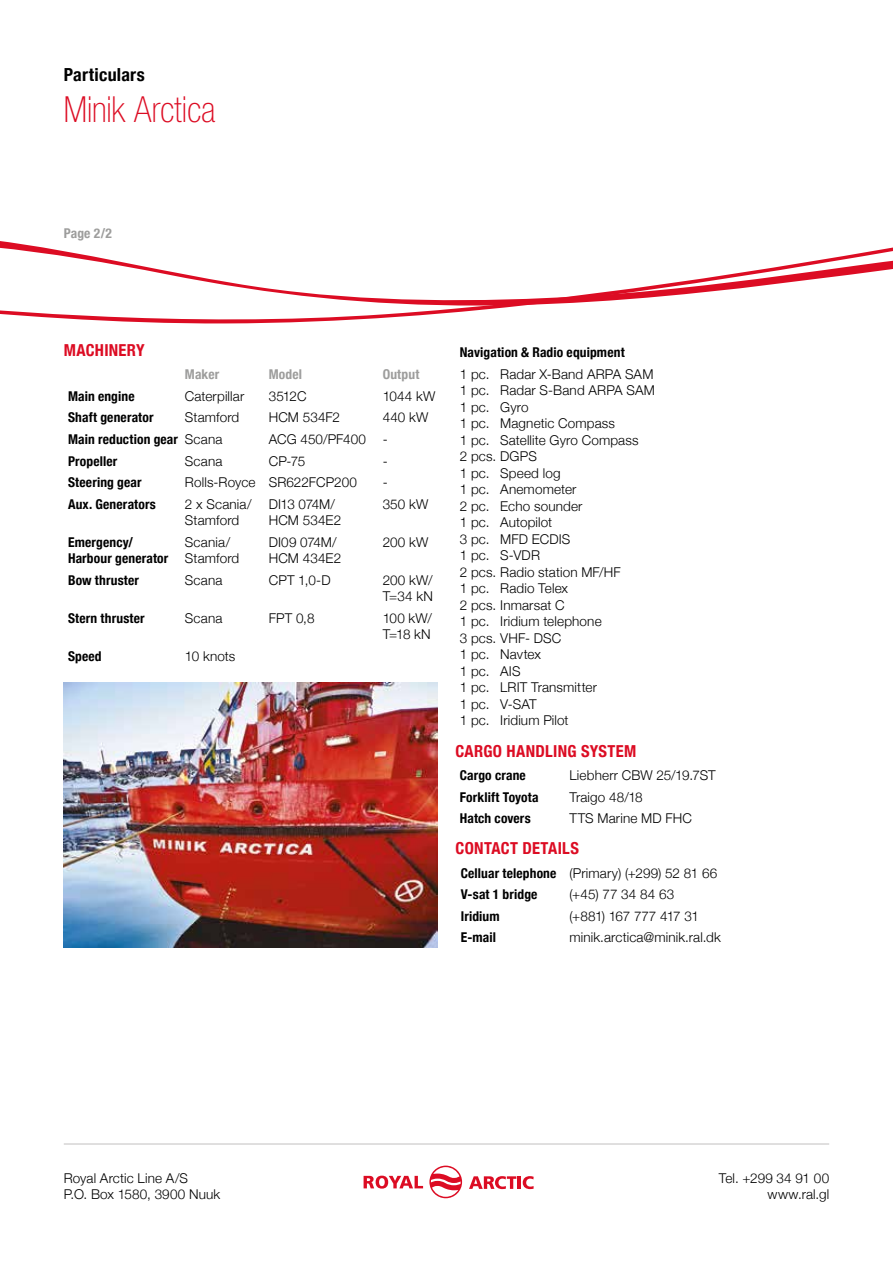
<style>
.page{position:relative;width:893px;height:1263px;background:#fff}
.page>*{position:absolute;margin:0;border:0;box-sizing:border-box;transform-origin:0 0}
.t1{font:100 condensed 36px "Helvetica Neue";letter-spacing:-.005em;color:#dc0c23}
.t2{font:700 condensed 18px "Helvetica Neue";letter-spacing:.02em;color:#000}
.t3{font:700 condensed 16.5px "Helvetica Neue";letter-spacing:.02em;color:#dc0c23}
.t4{font:300 13.5px/16.5px "Helvetica Neue";letter-spacing:.01em;color:#000}
.t5{font:700 condensed 13.5px/16.5px "Helvetica Neue";letter-spacing:.01em;color:#000}
.t6{font:700 condensed 13.5px "Helvetica Neue";letter-spacing:.01em;color:#9d9d9c}
.t7{font:300 13.5px "Helvetica Neue";letter-spacing:-.035em;color:#000}
.s1{font-weight:300;font-stretch:normal}
</style>
<div class="page">
<svg style="left:429px;top:1165px;width:33px;height:33px"></svg>
<svg style="left:364px;top:1175px;width:59px;height:13px"></svg>
<svg style="left:469px;top:1176px;width:65px;height:13px"></svg>
<hr style="left:64px;top:1144px;width:765px;height:1px;background:#c1c0c0">
<svg style="left:0;top:241px;width:893px;height:83px"></svg>
<img style="left:64px;top:682px;width:373px;height:265px">
<h2 class="t2" style="left:64px;top:60px;width:82px">Particulars</h2>
<h1 class="t1" style="left:64px;top:89px;width:153px">Minik Arctica</h1>
<p class="t6" style="left:64px;top:222px;width:50px">Page 2/2</p>
<p class="t3" style="left:64px;top:336px;width:22px">Machin</p>
<p class="t3" style="left:119px;top:336px;width:26px">ery</p>
<p class="t6" style="left:185px;top:363px;width:36px">Maker</p>
<p class="t6" style="left:269px;top:363px;width:35px">Model</p>
<p class="t6" style="left:383px;top:363px;width:38px">Output</p>
<p class="t5" style="left:68px;top:387px;width:68px">Main engine</p>
<p class="t4" style="left:185px;top:387px;width:61px">Caterpillar</p>
<p class="t4" style="left:269px;top:387px;width:39px">3512C</p>
<p class="t4" style="left:383px;top:387px;width:54px">1044 kW</p>
<p class="t5" style="left:68px;top:408px;width:87px">Shaft generator</p>
<p class="t4" style="left:185px;top:409px;width:56px">Stamford</p>
<p class="t4" style="left:269px;top:409px;width:73px">HCM 534F2</p>
<p class="t4" style="left:383px;top:409px;width:47px">440 kW</p>
<p class="t5" style="left:68px;top:430px;width:156px">Main reduction gear <span class="s1">Scana</span></p>
<p class="t4" style="left:269px;top:430px;width:120px">ACG 450/PF400 -</p>
<p class="t5" style="left:68px;top:451px;width:51px">Propeller</p>
<p class="t4" style="left:185px;top:452px;width:39px">Scana</p>
<p class="t4" style="left:269px;top:452px;width:38px">CP-75</p>
<p class="t4" style="left:383px;top:452px;width:6px">-</p>
<p class="t5" style="left:68px;top:473px;width:75px">Steering gear</p>
<p class="t4" style="left:185px;top:473px;width:174px">Rolls-Royce SR622FCP200</p>
<p class="t4" style="left:383px;top:473px;width:6px">-</p>
<p class="t5" style="left:68px;top:495px;width:89px">Aux. Generators</p>
<p class="t4" style="left:185px;top:495px;width:68px">2 x Scania/<br>Stamford</p>
<p class="t4" style="left:269px;top:495px;width:74px">DI13 074M/<br>HCM 534E2</p>
<p class="t4" style="left:383px;top:495px;width:47px">350 kW</p>
<p class="t5" style="left:68px;top:533px;width:102px">Emergency/<br>Harbour generator</p>
<p class="t4" style="left:185px;top:533px;width:56px">Scania/<br>Stamford</p>
<p class="t4" style="left:269px;top:533px;width:74px">DI09 074M/<br>HCM 434E2</p>
<p class="t4" style="left:383px;top:533px;width:47px">200 kW</p>
<p class="t5" style="left:68px;top:571px;width:72px">Bow thruster</p>
<p class="t4" style="left:185px;top:571px;width:39px">Scana</p>
<p class="t4" style="left:269px;top:571px;width:63px">CPT 1,0-D</p>
<p class="t4" style="left:383px;top:571px;width:52px">200 kW/<br>T=34 kN</p>
<p class="t5" style="left:68px;top:609px;width:78px">Stern thruster</p>
<p class="t4" style="left:185px;top:609px;width:39px">Scana</p>
<p class="t4" style="left:269px;top:609px;width:47px">FPT 0,8</p>
<p class="t4" style="left:383px;top:609px;width:51px">100 kW/<br>T=18 kN</p>
<p class="t5" style="left:68px;top:647px;width:35px">Speed</p>
<p class="t4" style="left:185px;top:647px;width:52px">10 knots</p>
<p class="t5" style="left:460px;top:343px;width:166px">Navigation &amp; Radio equipment</p>
<p class="t4" style="left:460px;top:365px;width:197px">1 pc. Radar X-Band ARPA SAM<br>1 pc. Radar S-Band ARPA SAM<br>1 pc. Gyro<br>1 pc. Magnetic Compass<br>1 pc. Satellite Gyro Compass<br>2 pcs. DGPS<br>1 pc. Speed log<br>1 pc. Anemometer<br>2 pc. Echo sounder<br>1 pc. Autopilot<br>3 pc. MFD ECDIS<br>1 pc. S-VDR<br>2 pcs. Radio station MF/HF<br>1 pc. Radio Telex<br>2 pcs. Inmarsat C<br>1 pc. Iridium telephone<br>3 pcs. VHF- DSC<br>1 pc. Navtex<br>1 pc. AIS<br>1 pc. LRIT Transmitter<br>1 pc. V-SAT<br>1 pc. Iridium Pilot</p>
<p class="t3" style="left:455px;top:737px;width:71px">Cargo Handling</p>
<p class="t3" style="left:581px;top:737px;width:55px">System</p>
<p class="t5" style="left:460px;top:766px;width:68px">Cargo crane</p>
<p class="t4" style="left:569px;top:766px;width:148px">Liebherr CBW 25/19.7ST</p>
<p class="t5" style="left:460px;top:787px;width:80px">Forklift Toyota</p>
<p class="t4" style="left:569px;top:788px;width:75px">Traigo 48/18</p>
<p class="t5" style="left:460px;top:809px;width:73px">Hatch covers</p>
<p class="t4" style="left:569px;top:809px;width:124px">TTS Marine MD FHC</p>
<p class="t3" style="left:455px;top:835px;width:125px">Contact details</p>
<p class="t5" style="left:461px;top:861px;width:258px;line-height:21.5px">Celluar telephone <span class="s1">(Primary) (+299) 52 81 66<br></span>V-sat 1 bridge</p>
<p class="t4" style="left:569px;top:885px;width:106px">(+45) 77 34 84 63</p>
<p class="t5" style="left:461px;top:907px;width:40px">Iridium</p>
<p class="t7" style="left:569px;top:905px;width:131px">(+881) 167 777 417 31</p>
<p class="t5" style="left:461px;top:928px;width:37px">E-mail</p>
<p class="t4" style="left:569px;top:929px;width:153px">minik.arctica@minik.ral.dk</p>
<p class="t4" style="left:64px;top:1169px;width:158px">Royal Arctic Line A/S<br>P.O. Box 1580, 3900 Nuuk</p>
<p class="t4" style="left:719px;top:1169px;width:112px;text-align:right">Tel. +299 34 91 00 www.ral.gl</p>
</div>
